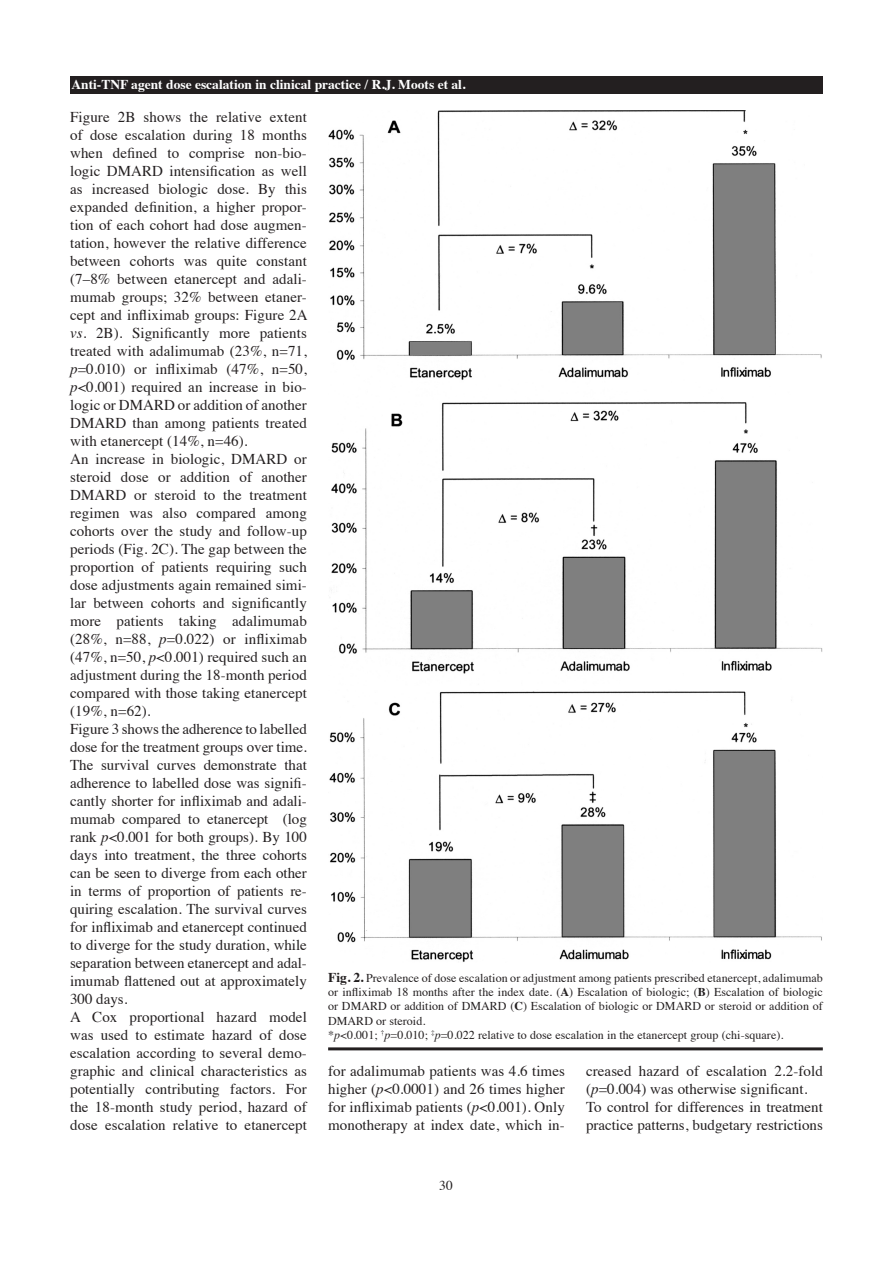
<style>
.page{position:relative;width:893px;height:1263px;background:#fff}
.page>*{position:absolute;margin:0;border:0;box-sizing:border-box;transform-origin:0 0}
.t1{font:15px/18px "Times";letter-spacing:.005em;color:#231f20}
.t2{font:700 13.5px "Times";color:#fff}
.t3{font:13.5px "Times";color:#231f20}
.t4{font:12px/14.2px "Times";letter-spacing:.005em;color:#231f20}
.s1{font-style:italic}
.s2{font-weight:700;font-size:13.5px}
.s3{font-weight:700}
</style>
<div class="page">
<div style="left:70px;top:77px;width:753px;height:17px;background:#231f20"></div>
<img style="left:328px;top:111px;width:495px;height:563px">
<img style="left:329px;top:691px;width:493px;height:271px">
<hr style="left:328px;top:1047px;width:495px;height:3px;background:#231f20">
<p class="t2" style="left:71px;top:71px;width:395px">Anti-TNF agent dose escalation in clinical practice / R.J. Moots et al.</p>
<p class="t1" style="left:70px;top:106px;width:239px">Figure 2B shows the relative extent of dose escalation during 18 months when defined to comprise non-bio&shy;logic DMARD intensification as well as increased biologic dose. By this expanded definition, a higher propor&shy;tion of each cohort had dose augmen&shy;tation, however the relative difference between cohorts was quite constant (7–8% between etanercept and adali&shy;mumab groups; 32% between etaner&shy;cept and infliximab groups: Figure 2A <span class="s1">vs</span>. 2B). Significantly more patients treated with adalimumab (23%, n=71, <span class="s1">p</span>=0.010) or infliximab (47%, n=50, <span class="s1">p</span>&lt;0.001) required an increase in bio&shy;logic or DMARD or addition of another DMARD than among patients treated with etanercept (14%, n=46).<br>An increase in biologic, DMARD or steroid dose or addition of another DMARD or steroid to the treatment regimen was also compared among cohorts over the study and follow-up periods (Fig. 2C). The gap between the proportion of patients requiring such dose adjustments again remained simi&shy;lar between cohorts and significantly more patients taking adalimumab (28%, n=88, <span class="s1">p</span>=0.022) or infliximab (47%, n=50, <span class="s1">p</span>&lt;0.001) required such an adjustment during the 18-month period compared with those taking etanercept (19%, n=62).<br>Figure 3 shows the adherence to labelled dose for the treatment groups over time.<br>The survival curves demonstrate that adherence to labelled dose was signifi&shy;cantly shorter for infliximab and adali&shy;mumab compared to etanercept (log rank <span class="s1">p</span>&lt;0.001 for both groups). By 100 days into treatment, the three cohorts can be seen to diverge from each other in terms of proportion of patients re&shy;quiring escalation. The survival curves for infliximab and etanercept continued to diverge for the study duration, while separation between etanercept and adal&shy;imumab flattened out at approximately 300 days.<br>A Cox proportional hazard model was used to estimate hazard of dose escalation according to several demo&shy;graphic and clinical characteristics as potentially contributing factors. For the 18-month study period, hazard of dose escalation relative to etanercept</p>
<p class="t4" style="left:328px;top:970px;width:496px"><span class="s2">Fig. 2.</span> Prevalence of dose escalation or adjustment among patients prescribed etanercept, adalimumab or infliximab 18 months after the index date. (<span class="s3">A</span>) Escalation of biologic; (<span class="s3">B</span>) Escalation of biologic or DMARD or addition of DMARD (<span class="s3">C</span>) Escalation of biologic or DMARD or steroid or addition of DMARD or steroid.<br>*<span class="s1">p</span>&lt;0.001; <sup>†</sup><span class="s1">p</span>=0.010; <sup>‡</sup><span class="s1">p</span>=0.022 relative to dose escalation in the etanercept group (chi-square).</p>
<p class="t1" style="left:328px;top:1060px;width:238px;text-align:justify">for adalimumab patients was 4.6 times higher (<span class="s1">p</span>&lt;0.0001) and 26 times higher for infliximab patients (<span class="s1">p</span>&lt;0.001). Only monotherapy at index date, which in-</p>
<p class="t1" style="left:586px;top:1060px;width:238px">creased hazard of escalation 2.2-fold (<span class="s1">p</span>=0.004) was otherwise significant.<br>To control for differences in treatment practice patterns, budgetary restrictions</p>
<p class="t3" style="left:439px;top:1172px;width:15px">30</p>
</div>
